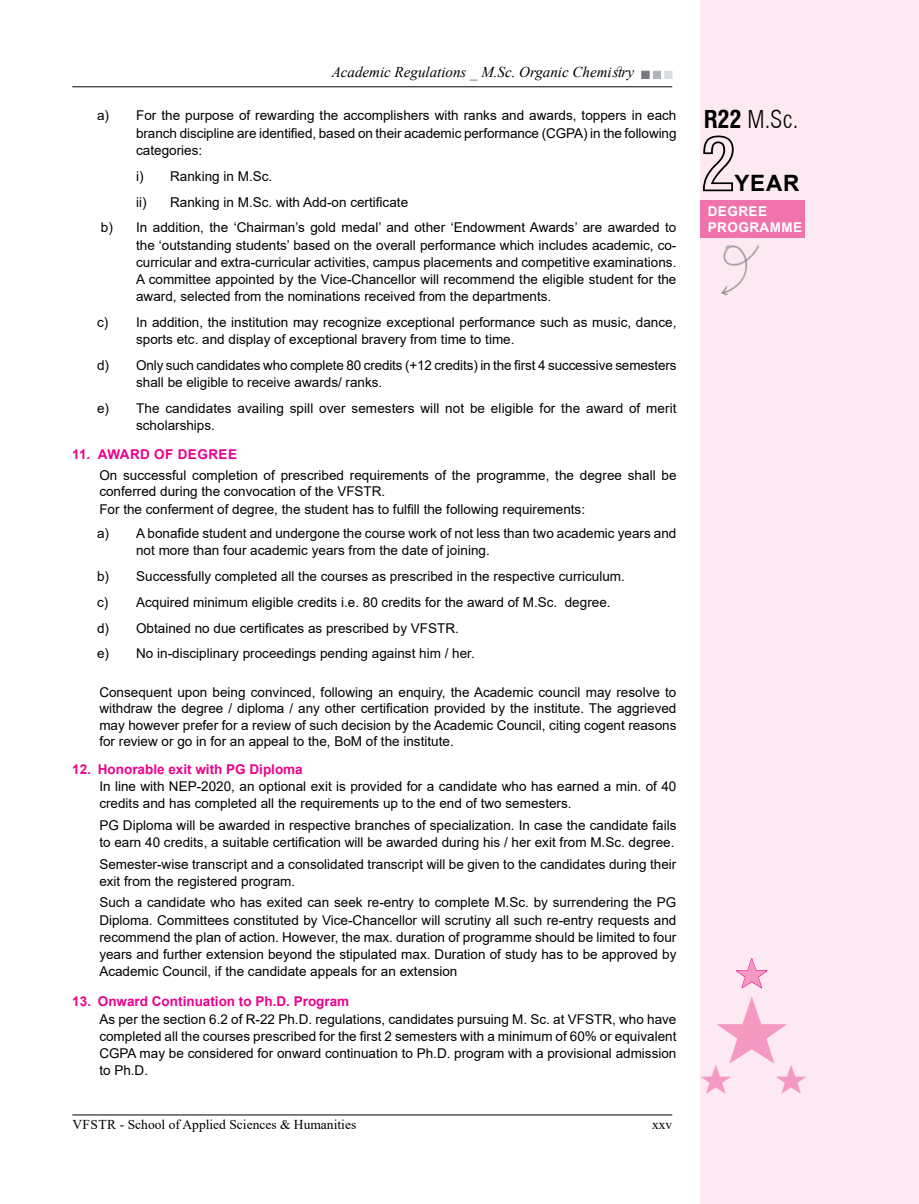
<style>
.page{position:relative;width:919px;height:1204px;background:#fff}
.page>*{position:absolute;margin:0;border:0;box-sizing:border-box;transform-origin:0 0}
.t1{font:73.5px "Swiss 721 BT Bold Condensed Outline";color:#000}
.t2{font:36.75px "Zapf Dingbats IT Cby BT";color:#f49ac2}
.t3{font:300 condensed 24px "Swiss 721 BT";color:#000}
.t4{font:700 22.5px "Arial";color:#000}
.t5{font:italic 15px "Times New Roman";color:#000}
.t6{font:13.5px/17.2px "Arial";color:#000}
.t7{font:700 13.5px "Arial";color:#ec008c}
.t8{font:13.5px "Times New Roman";color:#000}
.t9{font:700 13.5px "Arial";letter-spacing:.035em;color:#ec008c}
.t10{font:700 13.5px/16.2px "Arial";letter-spacing:.035em;color:#fff}
.s1{font-weight:700}
</style>
<div class="page">
<div style="left:700px;top:0;width:218px;height:1203px;background:#fde9f1"></div>
<div style="left:700px;top:200px;width:104px;height:38px;background:#f173ac"></div>
<img style="left:721px;top:244px;width:38px;height:52px">
<hr style="left:72px;top:1114px;width:600px;height:1px;background:#000">
<hr style="left:72px;top:86px;width:600px;height:1px;background:#000">
<div style="left:641px;top:71px;width:8px;height:8px;background:#77787b;border:1px solid #77787b"></div>
<div style="left:653px;top:71px;width:7px;height:8px;background:#b1b4b6"></div>
<div style="left:664px;top:71px;width:8px;height:8px;background:#dcddde"></div>
<svg style="left:736px;top:958px;width:32px;height:31px"></svg>
<p class="t5" style="left:332px;top:62px;width:304px">Academic Regulations _ M.Sc. Organic Chemistry</p>
<p class="t6" style="left:136px;top:107px;width:542px;text-align:justify;text-indent:-39px">a) For the purpose of rewarding the accomplishers with ranks and awards, toppers in each branch discipline are identified, based on their academic performance (CGPA) in the following categories:</p>
<p class="t6" style="left:136px;top:167px;width:138px">i) Ranking in M.Sc.</p>
<p class="t6" style="left:136px;top:193px;width:273px">ii) Ranking in M.Sc. with Add-on certificate</p>
<p class="t6" style="left:101px;top:219px;width:577px">b) In addition, the ‘Chairman’s gold medal’ and other ‘Endowment Awards’ are awarded to</p>
<p class="t6" style="left:136px;top:236px;width:541px;text-align:justify">the ‘outstanding students’ based on the overall performance which includes academic, co&shy;curricular and extra-curricular activities, campus placements and competitive examinations.<br>A committee appointed by the Vice-Chancellor will recommend the eligible student for the award, selected from the nominations received from the departments.</p>
<p class="t6" style="left:136px;top:313px;width:541px;text-indent:-39px">c) In addition, the institution may recognize exceptional performance such as music, dance, sports etc. and display of exceptional bravery from time to time.</p>
<p class="t6" style="left:136px;top:356px;width:542px;text-indent:-39px">d) Only such candidates who complete 80 credits (+12 credits) in the first 4 successive semesters shall be eligible to receive awards/ ranks.</p>
<p class="t6" style="left:136px;top:400px;width:542px;text-indent:-39px">e) The candidates availing spill over semesters will not be eligible for the award of merit scholarships.</p>
<p class="t9" style="left:72px;top:445px;width:156px">11. AWARD OF DEG REE</p>
<p class="t6" style="left:99px;top:467px;width:578px;line-height:16.2px">On successful completion of prescribed requirements of the programme, the degree shall be conferred during the convocation of the VFSTR.</p>
<p class="t6" style="left:97px;top:497px;width:580px;line-height:23.7px">For the conferment of degree, the student has to fulfill the following requirements:<br>a) A bonafide student and undergone the course work of not less than two academic years and</p>
<p class="t6" style="left:136px;top:542px;width:355px">not more than four academic years from the date of joining.</p>
<p class="t6" style="left:97px;top:567px;width:31px">b) S</p>
<p class="t6" style="left:145px;top:567px;width:481px">uccessfully completed all the courses as prescribed in the respective curriculum.</p>
<p class="t6" style="left:97px;top:593px;width:31px">c) A</p>
<p class="t6" style="left:97px;top:589px;width:515px;line-height:25.8px;text-indent:48px">cquired minimum eligible credits i.e. 80 credits for the award of M.Sc. degree. d) Obtained no due certificates as prescribed by VFSTR.<br>e) No in-disciplinary proceedings pending against him / her.</p>
<p class="t6" style="left:99px;top:684px;width:578px;line-height:16.2px;text-align:justify">Consequent upon being convinced, following an enquiry, the Academic council may resolve to withdraw the degree / diploma / any other certification provided by the institute. The aggrieved may however prefer for a review of such decision by the Academic Council, citing cogent reasons for review or go in for an appeal to the, BoM of the institute.</p>
<p class="t7" style="left:72px;top:759px;width:232px">12. Honorable exit with PG Diploma</p>
<p class="t6" style="left:99px;top:777px;width:578px">In line with NEP-2020, an optional exit is provided for a candidate who has earned a min. of 40 credits and has completed all the requirements up to the end of two semesters.</p>
<p class="t6" style="left:99px;top:816px;width:578px">PG Diploma will be awarded in respective branches of specialization. In case the candidate fails to earn 40 credits, a suitable certification will be awarded during his / her exit from M.Sc. degree.</p>
<p class="t6" style="left:72px;top:855px;width:19px">S</p>
<p class="t6" style="left:99px;top:855px;width:578px;text-indent:9px">emester-wise transcript and a consolidated transcript will be given to the candidates during their exit from the registered program.</p>
<p class="t6" style="left:72px;top:893px;width:19px">S</p>
<p class="t6" style="left:99px;top:893px;width:578px;text-align:justify;text-indent:9px">uch a candidate who has exited can seek re-entry to complete M.Sc. by surrendering the PG Diploma. Committees constituted by Vice-Chancellor will scrutiny all such re-entry requests and recommend the plan of action. However, the max. duration of programme should be limited to four years and further extension beyond the stipulated max. Duration of study has to be approved by Academic Council, if the candidate appeals for an extension</p>
<p class="t7" style="left:72px;top:992px;width:278px">13. Onward Continuation to Ph.D. Program</p>
<p class="t6" style="left:72px;top:1010px;width:20px">A</p>
<p class="t6" style="left:99px;top:1010px;width:578px;text-align:justify;text-indent:9px">s per the section 6.2 of R-22 Ph.D. regulations, candidates pursuing M. Sc. at VFSTR, who have completed all the courses prescribed for the first 2 semesters with a minimum of 60% or equivalent CGPA may be considered for onward continuation to Ph.D. program with a provisional admission to Ph.D.</p>
<p class="t8" style="left:72px;top:1115px;width:285px">VFSTR - School of Applied Sciences &amp; Humanities</p>
<p class="t8" style="left:652px;top:1115px;width:22px">xxv</p>
<h3 class="t3" style="left:703px;top:104px;width:96px"><span class="s1">R22</span> M.Sc.</h3>
<h1 class="t1" style="left:699px;top:119px;width:38px">2</h1>
<h3 class="t4" style="left:734px;top:167px;width:66px">Year</h3>
<p class="t10" style="left:707px;top:203px;width:96px">Degree<br>Programme</p>
<h2 class="t2" style="left:699px;top:1061px;width:109px">★★★</h2>
</div>
